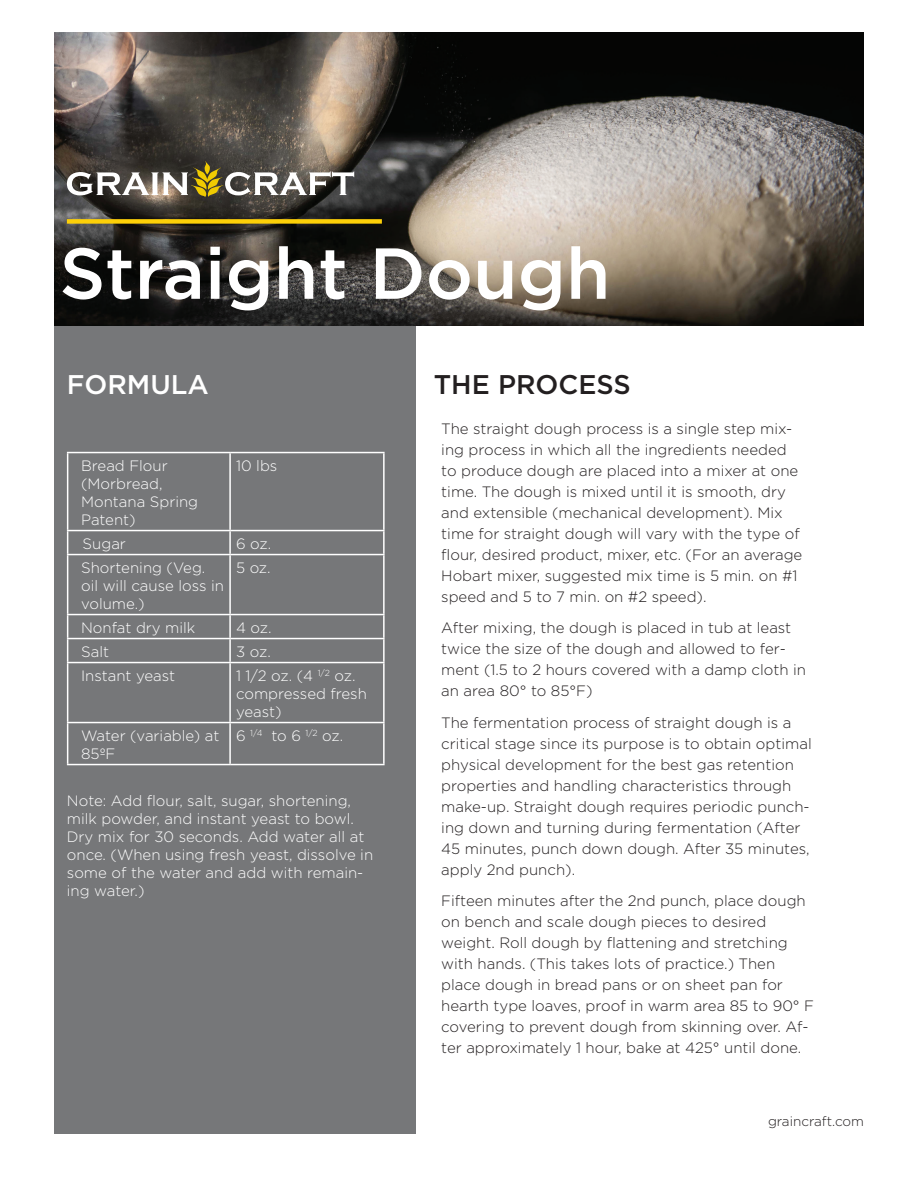
<style>
.page{position:relative;width:918px;height:1188px;background:#fff}
.page>*{position:absolute;margin:0;border:0;box-sizing:border-box;transform-origin:0 0}
.t1{font:500 72px "Gotham";color:#fff}
.t2{font:500 27px "Gotham";color:#231f20}
.t3{font:500 27px "Gotham";color:#fff}
.t4{font:300 15px/21px "Gotham";color:#231f20}
.t5{font:300 15px/18px "Gotham";color:#fff}
.t6{font:300 13.5px "Gotham";color:#231f20}
</style>
<div class="page">
<div style="left:54px;top:326px;width:362px;height:808px;background:#767779"></div>
<img style="left:54px;top:32px;width:810px;height:294px">
<hr style="left:67px;top:452px;width:163px;height:1px;background:#fff">
<hr style="left:67px;top:453px;width:1px;height:77px;background:#fff">
<hr style="left:230px;top:452px;width:155px;height:1px;background:#fff">
<hr style="left:229px;top:453px;width:2px;height:77px;background:#fff">
<hr style="left:383px;top:453px;width:2px;height:77px;background:#fff">
<hr style="left:67px;top:530px;width:163px;height:1px;background:#fff">
<svg style="left:67px;top:531px;width:1px;height:23px"></svg>
<hr style="left:230px;top:530px;width:155px;height:1px;background:#fff">
<hr style="left:229px;top:531px;width:2px;height:23px;background:#fff">
<hr style="left:383px;top:531px;width:2px;height:23px;background:#fff">
<hr style="left:67px;top:554px;width:163px;height:1px;background:#fff">
<hr style="left:67px;top:555px;width:1px;height:59px;background:#fff">
<hr style="left:230px;top:554px;width:155px;height:1px;background:#fff">
<hr style="left:229px;top:555px;width:2px;height:59px;background:#fff">
<hr style="left:383px;top:555px;width:2px;height:59px;background:#fff">
<hr style="left:67px;top:614px;width:163px;height:1px;background:#fff">
<hr style="left:230px;top:614px;width:155px;height:1px;background:#fff">
<hr style="left:229px;top:615px;width:2px;height:23px;background:#fff">
<hr style="left:383px;top:615px;width:2px;height:23px;background:#fff">
<hr style="left:67px;top:638px;width:163px;height:1px;background:#fff">
<svg style="left:67px;top:615px;width:1px;height:47px"></svg>
<hr style="left:230px;top:638px;width:155px;height:1px;background:#fff">
<hr style="left:229px;top:639px;width:2px;height:23px;background:#fff">
<hr style="left:383px;top:639px;width:2px;height:23px;background:#fff">
<hr style="left:67px;top:662px;width:163px;height:1px;background:#fff">
<hr style="left:67px;top:663px;width:1px;height:59px;background:#fff">
<hr style="left:230px;top:662px;width:155px;height:1px;background:#fff">
<hr style="left:229px;top:663px;width:2px;height:59px;background:#fff">
<hr style="left:383px;top:663px;width:2px;height:59px;background:#fff">
<hr style="left:67px;top:722px;width:163px;height:1px;background:#fff">
<hr style="left:67px;top:723px;width:1px;height:41px;background:#fff">
<hr style="left:230px;top:722px;width:155px;height:1px;background:#fff">
<hr style="left:229px;top:723px;width:2px;height:41px;background:#fff">
<hr style="left:383px;top:723px;width:2px;height:41px;background:#fff">
<hr style="left:67px;top:764px;width:163px;height:1px;background:#fff">
<hr style="left:230px;top:764px;width:155px;height:1px;background:#fff">
<svg style="left:67px;top:161px;width:287px;height:36px"></svg>
<div style="left:67px;top:219px;width:315px;height:5px;background:#fdd008"></div>
<p class="t1" style="left:59px;top:226px;width:553px">Straight Dough</p>
<p class="t3" style="left:67px;top:367px;width:143px">FORMULA</p>
<p class="t5" style="left:81px;top:456px;width:119px">Bread Flour (Morbread,<br>Montana Spring<br>Patent)</p>
<p class="t5" style="left:236px;top:456px;width:43px">10 lbs</p>
<p class="t5" style="left:83px;top:534px;width:45px">Sugar</p>
<p class="t5" style="left:236px;top:534px;width:37px">6 oz.</p>
<p class="t5" style="left:81px;top:558px;width:144px">Shortening (Veg. oil will cause loss in volume.)</p>
<p class="t5" style="left:236px;top:558px;width:36px">5 oz.</p>
<p class="t5" style="left:81px;top:618px;width:116px">Nonfat dry milk</p>
<p class="t5" style="left:236px;top:618px;width:37px">4 oz.</p>
<p class="t5" style="left:81px;top:642px;width:29px">Salt</p>
<p class="t5" style="left:236px;top:642px;width:36px">3 oz.</p>
<p class="t5" style="left:81px;top:666px;width:95px">Instant yeast</p>
<p class="t5" style="left:236px;top:666px;width:132px">1 1/2 oz. (4 <sup>1/2</sup> oz. compressed fresh yeast)</p>
<p class="t5" style="left:81px;top:726px;width:140px">Water (variable) at<br>85ºF</p>
<p class="t5" style="left:236px;top:726px;width:109px">6 <sup>1/4</sup> to 6 <sup>1/2</sup> oz.</p>
<p class="t5" style="left:67px;top:791px;width:308px">Note: Add flour, salt, sugar, shortening, milk powder, and instant yeast to bowl.<br>Dry mix for 30 seconds. Add water all at once. (When using fresh yeast, dissolve in some of the water and add with remain&shy;ing water.)</p>
<p class="t2" style="left:434px;top:367px;width:199px">THE PROCESS</p>
<p class="t4" style="left:441px;top:418px;width:363px">The straight dough process is a single step mix&shy;ing process in which all the ingredients needed to produce dough are placed into a mixer at one time. The dough is mixed until it is smooth, dry and extensible (mechanical development). Mix time for straight dough will vary with the type of flour, desired product, mixer, etc. (For an average Hobart mixer, suggested mix time is 5 min. on #1 speed and 5 to 7 min. on #2 speed).</p>
<p class="t4" style="left:441px;top:617px;width:366px">After mixing, the dough is placed in tub at least twice the size of the dough and allowed to fer&shy;ment (1.5 to 2 hours covered with a damp cloth in an area 80° to 85°F)</p>
<p class="t4" style="left:441px;top:712px;width:372px">The fermentation process of straight dough is a critical stage since its purpose is to obtain optimal physical development for the best gas retention properties and handling characteristics through make-up. Straight dough requires periodic punch&shy;ing down and turning during fermentation (After 45 minutes, punch down dough. After 35 minutes, apply 2nd punch).</p>
<p class="t4" style="left:441px;top:890px;width:374px">Fifteen minutes after the 2nd punch, place dough on bench and scale dough pieces to desired weight. Roll dough by flattening and stretching with hands. (This takes lots of practice.) Then place dough in bread pans or on sheet pan for hearth type loaves, proof in warm area 85 to 90° F covering to prevent dough from skinning over. Af&shy;ter approximately 1 hour, bake at 425° until done.</p>
<p class="t6" style="left:768px;top:1113px;width:97px">graincraft.com</p>
</div>
